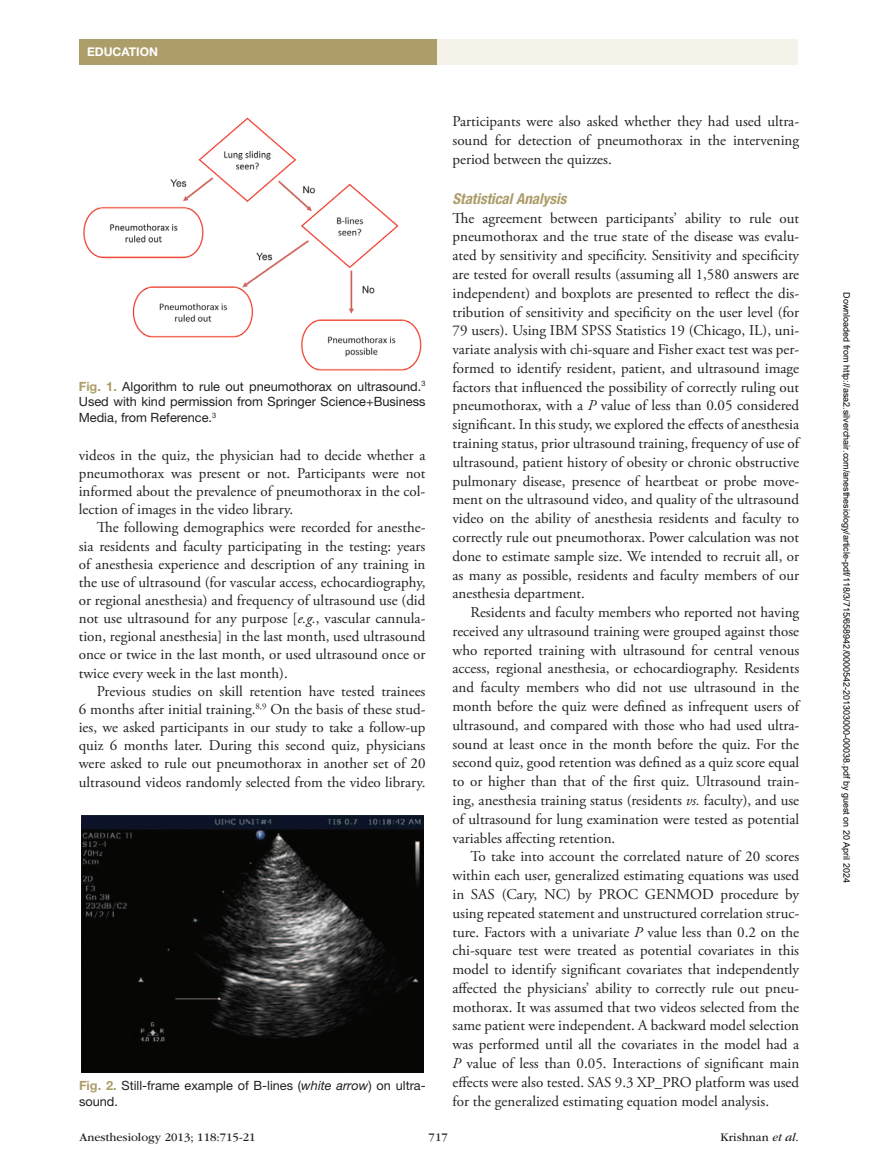
<style>
.page{position:relative;width:878px;height:1175px;background:#fff}
.page>*{position:absolute;margin:0;border:0;box-sizing:border-box;transform-origin:0 0}
.t1{font:15px/18.8px "Adobe Garamond Pro";color:#231f20;text-align:justify}
.t2{font:italic 700 condensed 15px "Helvetica Neue LT Std";color:#ac9d69}
.t3{font:12.75px/15.8px "Helvetica Neue LT Std";color:#231f20;text-align:justify}
.t4{font:12px "ITC Garamond Std";color:#231f20}
.t5{font:700 12px "Helvetica Neue LT Std";color:#fff}
.t6{font:9px "Arial";color:#000}
.s1{font-weight:700;color:#ac9d69}
.s2{font-style:italic}
</style>
<div class="page">
<div style="left:432px;top:39px;width:365px;height:26px;background:#f5f2ea"></div>
<div style="left:79px;top:39px;width:357px;height:25px;background:#ac9d69"></div>
<img style="left:83px;top:117px;width:339px;height:254px">
<img style="left:81px;top:815px;width:342px;height:257px">
<p class="t5" style="left:87px;top:44px;width:17px">EDUCATION</p>
<p class="t3" style="left:79px;top:378px;width:348px"><span class="s1">FIG. 1.</span> Algorithm to rule out pneumothorax on ultrasound.<sup>3<br></sup>Used with kind permission from Springer Science+Business Media, from Reference.<sup>3</sup></p>
<p class="t1" style="left:79px;top:446px;width:348px;line-height:18.1px">videos in the quiz, the physician had to decide whether a pneumothorax was present or not. Participants were not informed about the prevalence of pneumothorax in the col&shy;lection of images in the video library.</p>
<p class="t1" style="left:79px;top:519px;width:348px;line-height:18.1px;text-indent:18px">The following demographics were recorded for anesthe&shy;sia residents and faculty participating in the testing: years of anesthesia experience and description of any training in the use of ultrasound (for vascular access, echocardiography, or regional anesthesia) and frequency of ultrasound use (did not use ultrasound for any purpose [<span class="s2">e.g.</span>, vascular cannula&shy;tion, regional anesthesia] in the last month, used ultrasound once or twice in the last month, or used ultrasound once or twice every week in the last month).</p>
<p class="t1" style="left:79px;top:682px;width:348px;line-height:18.1px;text-indent:18px">Previous studies on skill retention have tested trainees 6 months after initial training.<sup>8,9</sup> On the basis of these stud&shy;ies, we asked participants in our study to take a follow-up quiz 6 months later. During this second quiz, physicians were asked to rule out pneumothorax in another set of 20 ultrasound videos randomly selected from the video library.</p>
<p class="t3" style="left:79px;top:1077px;width:348px"><span class="s1">FIG. 2.</span> Still-frame example of B-lines (<span class="s2">white arrow</span>) on ultra&shy;sound.</p>
<p class="t1" style="left:452px;top:113px;width:348px">Participants were also asked whether they had used ultra&shy;sound for detection of pneumothorax in the intervening period between the quizzes.</p>
<p class="t2" style="left:452px;top:189px;width:115px">Statistical Analysis</p>
<p class="t1" style="left:452px;top:209px;width:348px">The agreement between participants’ ability to rule out pneumothorax and the true state of the disease was evalu&shy;ated by sensitivity and specificity. Sensitivity and specificity are tested for overall results (assuming all 1,580 answers are independent) and boxplots are presented to reflect the dis&shy;tribution of sensitivity and specificity on the user level (for 79 users). Using IBM SPSS Statistics 19 (Chicago, IL), uni&shy;variate analysis with chi-square and Fisher exact test was per&shy;formed to identify resident, patient, and ultrasound image factors that influenced the possibility of correctly ruling out pneumothorax, with a <span class="s2">P</span> value of less than 0.05 considered significant. In this study, we explored the effects of anesthesia training status, prior ultrasound training, frequency of use of ultrasound, patient history of obesity or chronic obstructive pulmonary disease, presence of heartbeat or probe move&shy;ment on the ultrasound video, and quality of the ultrasound video on the ability of anesthesia residents and faculty to correctly rule out pneumothorax. Power calculation was not done to estimate sample size. We intended to recruit all, or as many as possible, residents and faculty members of our anesthesia department.</p>
<p class="t1" style="left:452px;top:603px;width:348px;text-indent:18px">Residents and faculty members who reported not having received any ultrasound training were grouped against those who reported training with ultrasound for central venous access, regional anesthesia, or echocardiography. Residents and faculty members who did not use ultrasound in the month before the quiz were defined as infrequent users of ultrasound, and compared with those who had used ultra&shy;sound at least once in the month before the quiz. For the second quiz, good retention was defined as a quiz score equal to or higher than that of the first quiz. Ultrasound train&shy;ing, anesthesia training status (residents <span class="s2">vs.</span> faculty), and use of ultrasound for lung examination were tested as potential variables affecting retention.</p>
<p class="t1" style="left:452px;top:847px;width:348px;text-indent:18px">To take into account the correlated nature of 20 scores within each user, generalized estimating equations was used in SAS (Cary, NC) by PROC GENM OD procedure by using repeated statement and unstructured correlation struc&shy;ture. Factors with a univariate <span class="s2">P</span> value less than 0.2 on the chi-square test were treated as potential covariates in this model to identify significant covariates that independently affected the physicians’ ability to correctly rule out pneu&shy;mothorax. It was assumed that two videos selected from the same patient were independent. A backward model selection was performed until all the covariates in the model had a <span class="s2">P</span> value of less than 0.05. Interactions of significant main effects were also tested. SAS 9.3 XP_PRO platform was used for the generalized estimating equation model analysis.</p>
<p class="t4" style="left:80px;top:1130px;width:177px">Anesthesiology 2013; 118:715-21</p>
<p class="t4" style="left:428px;top:1130px;width:21px">717</p>
<p class="t4" style="left:720px;top:1130px;width:80px">Krishnan <span class="s2">et al</span>.</p>
<p class="t6" style="left:850px;top:292px;width:592px;rotate:90deg">Downloaded from http://asa2.silverchair.com/anesthesiology/article-pdf/118/3/715/658942/0000542-201303000-00038.pdf by guest on 20 April 2024</p>
</div>
